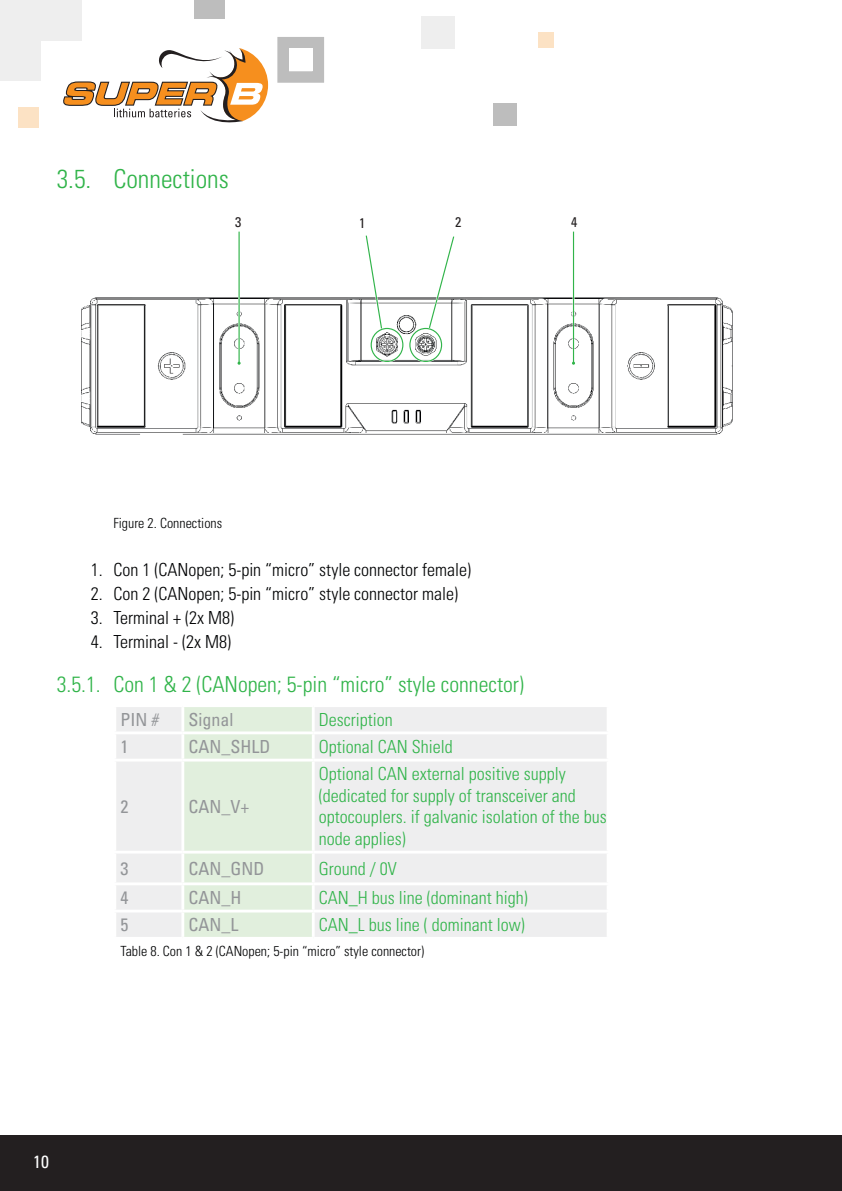
<style>
.page{position:relative;width:842px;height:1191px;background:#fff}
.page>*{position:absolute;margin:0;border:0;box-sizing:border-box;transform-origin:0 0}
.t1{font:300 condensed 26px "Univers LT Std";color:#31b44a}
.t2{font:300 condensed 22px "Univers LT Std";color:#31b44a}
.tabel_stijl_groen{font:300 condensed 18px/21.6px "Univers LT Std";color:#31b44a}
.t3{font:300 condensed 18px "Univers LT Std";color:#010203}
.tabel_stijl_grijs{font:condensed 18px "Univers LT Std";color:#939598}
.t4{font:condensed 17.8px "Univers LT Std";color:#fff}
.t5{font:300 condensed 14px "Univers LT Std";color:#010203}
.t6{font:condensed 14px "Univers LT Std";color:#231f20}
</style>
<div class="page">
<div style="left:0;top:1135px;width:842px;height:56px;background:#231f20"></div>
<div style="left:493px;top:103px;width:23px;height:23px;background:#bdbdbd"></div>
<div style="left:538px;top:32px;width:16px;height:16px;background:#fce2c4"></div>
<div style="left:421px;top:17px;width:34px;height:32px;background:#eee"></div>
<svg style="left:277px;top:37px;width:47px;height:46px;background:#bfbfbf"></svg>
<div style="left:289px;top:48px;width:23px;height:23px;background:#fff"></div>
<div style="left:19px;top:107px;width:20px;height:20px;background:#fce2c4"></div>
<div style="left:0;top:40px;width:41px;height:40px;background:#eee"></div>
<div style="left:0;top:0;width:41px;height:40px;background:#eee"></div>
<div style="left:41px;top:0;width:41px;height:40px;background:#eee"></div>
<div style="left:194px;top:0;width:31px;height:18px;background:#bdbdbd"></div>
<svg style="left:63px;top:48px;width:205px;height:74px"></svg>
<img style="left:81px;top:231px;width:652px;height:204px">
<svg style="left:364px;top:233px;width:20px;height:98px"></svg>
<div style="left:370px;top:327px;width:34px;height:35px;border:2px solid #fff;border-radius:50%"></div>
<div style="left:371px;top:328px;width:32px;height:34px;border:1px solid #31b44a;border-radius:50%"></div>
<div style="left:409px;top:327px;width:33px;height:35px;border:2px solid #fff;border-radius:50%"></div>
<div style="left:409px;top:328px;width:33px;height:34px;border:1px solid #31b44a;border-radius:50%"></div>
<svg style="left:427px;top:234px;width:29px;height:96px"></svg>
<hr style="left:572px;top:232px;width:2px;height:131px;background:#fff">
<hr style="left:573px;top:232px;width:1px;height:131px;background:#31b44a">
<svg style="left:571px;top:361px;width:5px;height:4px"></svg>
<hr style="left:238px;top:232px;width:2px;height:131px;background:#31b44a">
<svg style="left:237px;top:361px;width:4px;height:4px"></svg>
<div style="left:116px;top:707px;width:491px;height:230px;background:#eeeeef"></div>
<div style="left:184px;top:707px;width:128px;height:230px;background:#e1efdd"></div>
<hr style="left:113px;top:731px;width:70px;height:3px;background:#fff">
<hr style="left:183px;top:731px;width:130px;height:3px;background:#fff">
<hr style="left:181px;top:707px;width:3px;height:24px;background:#fff">
<hr style="left:312px;top:707px;width:3px;height:24px;background:#fff">
<hr style="left:181px;top:734px;width:3px;height:24px;background:#fff">
<hr style="left:313px;top:731px;width:296px;height:3px;background:#fff">
<hr style="left:312px;top:734px;width:3px;height:24px;background:#fff">
<hr style="left:113px;top:758px;width:70px;height:3px;background:#fff">
<hr style="left:183px;top:758px;width:130px;height:3px;background:#fff">
<hr style="left:181px;top:761px;width:3px;height:89px;background:#fff">
<hr style="left:313px;top:758px;width:296px;height:3px;background:#fff">
<hr style="left:312px;top:761px;width:3px;height:89px;background:#fff">
<hr style="left:113px;top:850px;width:70px;height:3px;background:#fff">
<hr style="left:183px;top:850px;width:130px;height:3px;background:#fff">
<hr style="left:181px;top:853px;width:3px;height:29px;background:#fff">
<hr style="left:313px;top:850px;width:296px;height:3px;background:#fff">
<hr style="left:312px;top:853px;width:3px;height:29px;background:#fff">
<hr style="left:113px;top:882px;width:70px;height:3px;background:#fff">
<hr style="left:183px;top:882px;width:130px;height:3px;background:#fff">
<hr style="left:181px;top:885px;width:3px;height:24px;background:#fff">
<hr style="left:313px;top:882px;width:296px;height:3px;background:#fff">
<hr style="left:312px;top:885px;width:3px;height:24px;background:#fff">
<hr style="left:113px;top:909px;width:70px;height:3px;background:#fff">
<hr style="left:183px;top:909px;width:130px;height:3px;background:#fff">
<hr style="left:181px;top:912px;width:3px;height:25px;background:#fff">
<hr style="left:313px;top:909px;width:296px;height:3px;background:#fff">
<hr style="left:312px;top:912px;width:3px;height:25px;background:#fff">
<p class="t1" style="left:57px;top:163px;width:174px">3.5. Connections</p>
<p class="t6" style="left:235px;top:213px;width:8px">3</p>
<p class="t6" style="left:359px;top:214px;width:8px">1</p>
<p class="t6" style="left:455px;top:213px;width:8px">2</p>
<p class="t6" style="left:571px;top:213px;width:8px">4</p>
<p class="t5" style="left:113px;top:515px;width:110px">Figure 2. Connections</p>
<p class="t3" style="left:91px;top:559px;width:382px">1. Con 1 (CANopen; 5-pin “micro” style connector female)</p>
<p class="t3" style="left:91px;top:583px;width:369px">2. Con 2 (CANopen; 5-pin “micro” style connector male)</p>
<p class="t3" style="left:91px;top:607px;width:145px">3. Terminal + (2x M8)</p>
<p class="t3" style="left:91px;top:631px;width:142px">4. Terminal - (2x M8)</p>
<p class="t2" style="left:57px;top:671px;width:469px">3.5.1. Con 1 &amp; 2 (CANopen; 5-pin “micro” style connector)</p>
<p class="tabel_stijl_grijs" style="left:120px;top:708px;width:41px">PIN #</p>
<p class="tabel_stijl_grijs" style="left:189px;top:708px;width:46px">Signal</p>
<p class="tabel_stijl_groen" style="left:319px;top:708px;width:75px">Description</p>
<p class="tabel_stijl_grijs" style="left:120px;top:735px;width:9px">1</p>
<p class="tabel_stijl_grijs" style="left:189px;top:735px;width:84px">CAN_SHLD</p>
<p class="tabel_stijl_groen" style="left:319px;top:736px;width:135px">Optional CAN Shield</p>
<p class="tabel_stijl_grijs" style="left:120px;top:795px;width:9px">2</p>
<p class="tabel_stijl_grijs" style="left:189px;top:795px;width:63px">CAN_V+</p>
<p class="tabel_stijl_groen" style="left:319px;top:763px;width:289px">Optional CAN external positive supply (dedicated for supply of transceiver and optocouplers. if galvanic isolation of the bus node applies)</p>
<p class="tabel_stijl_grijs" style="left:120px;top:856px;width:9px">3</p>
<p class="tabel_stijl_grijs" style="left:189px;top:856px;width:78px">CAN_GND</p>
<p class="tabel_stijl_groen" style="left:319px;top:857px;width:79px">Ground / 0V</p>
<p class="tabel_stijl_grijs" style="left:120px;top:886px;width:9px">4</p>
<p class="tabel_stijl_grijs" style="left:189px;top:886px;width:55px">CAN_H</p>
<p class="tabel_stijl_groen" style="left:319px;top:887px;width:210px">CAN_H bus line (dominant high)</p>
<p class="tabel_stijl_grijs" style="left:120px;top:913px;width:9px">5</p>
<p class="tabel_stijl_grijs" style="left:189px;top:913px;width:52px">CAN_L</p>
<p class="tabel_stijl_groen" style="left:319px;top:914px;width:207px">CAN_L bus line ( dominant low)</p>
<p class="t5" style="left:120px;top:942px;width:305px">Table 8. Con 1 &amp; 2 (CANopen; 5-pin “micro” style connector)</p>
<p class="t4" style="left:33px;top:1150px;width:17px">10</p>
</div>
